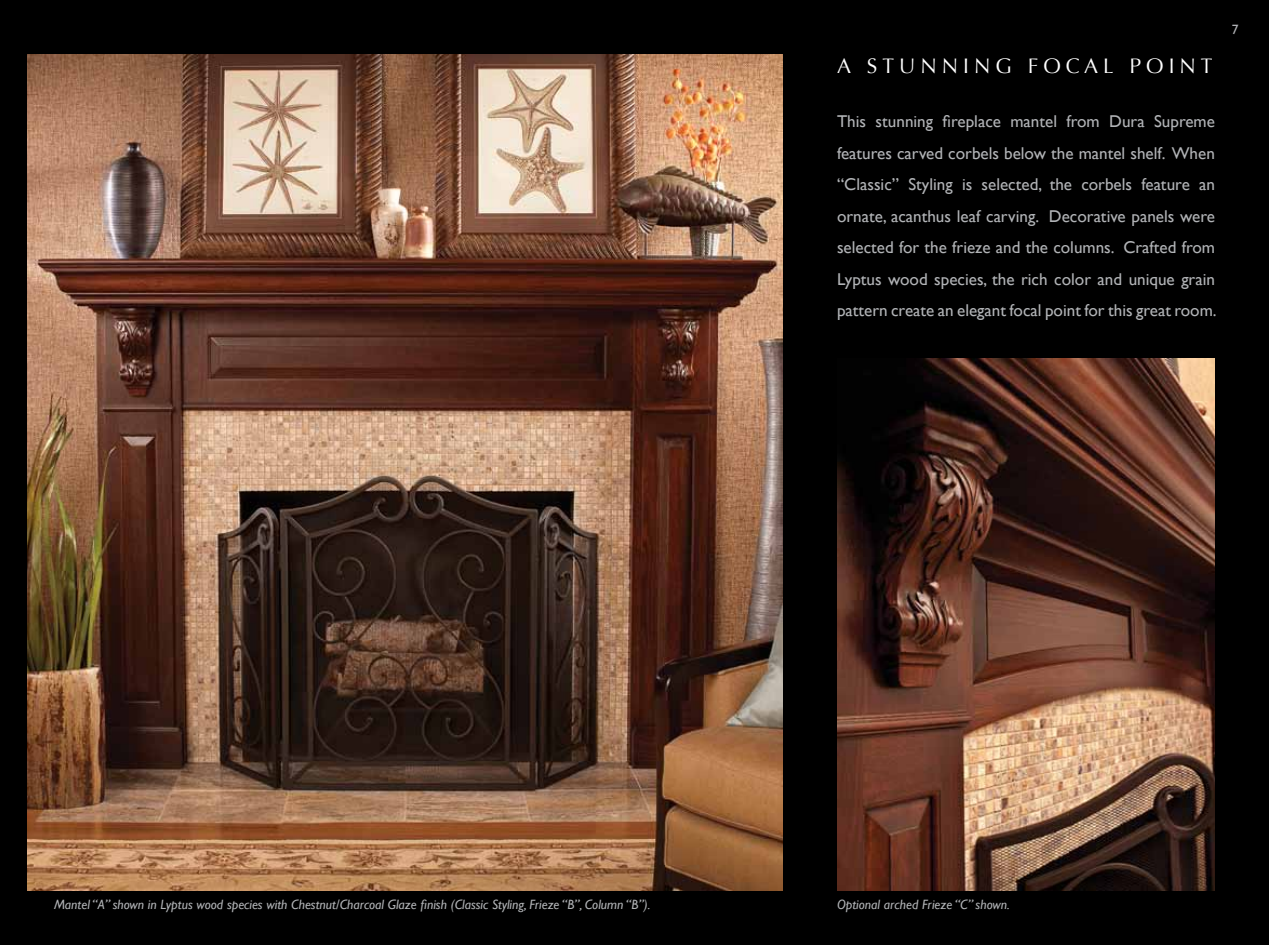
<style>
.page{position:relative;width:1269px;height:945px;background:#000}
.page>*{position:absolute;margin:0;border:0;box-sizing:border-box;transform-origin:0 0}
.t1{font:21px "Optima";letter-spacing:.24em;color:#fff}
.t2{font:17.1px/31.5px "Gill Sans";color:#b1b3b6;text-align:justify}
.t3{font:italic 13.5px "Gill Sans";color:#b1b3b6}
.t4{font:13.5px "Gill Sans";color:#b1b3b6}
</style>
<div class="page">
<img style="left:27px;top:54px;width:756px;height:837px">
<img style="left:837px;top:359px;width:378px;height:532px">
<p class="t1" style="left:837px;top:54px;width:377px">A STUNNING FOCAL POINT</p>
<p class="t2" style="left:837px;top:106px;width:381px">This stunning fireplace mantel from Dura Supreme features carved corbels below the mantel shelf. When “Classic” Styling is selected, the corbels feature an ornate, acanthus leaf carving. Decorative panels were selected for the frieze and the columns. Crafted from Lyptus wood species, the rich color and unique grain pattern create an elegant focal point for this great room.</p>
<p class="t4" style="left:1232px;top:22px;width:8px">7</p>
<p class="t3" style="left:54px;top:897px;width:598px">Mantel “A” shown in Lyptus wood species with Chestnut/Charcoal Glaze finish (Classic Styling, Frieze “B”, Column “B”).</p>
<p class="t3" style="left:837px;top:897px;width:174px">Optional arched Frieze “C” shown.</p>
</div>
